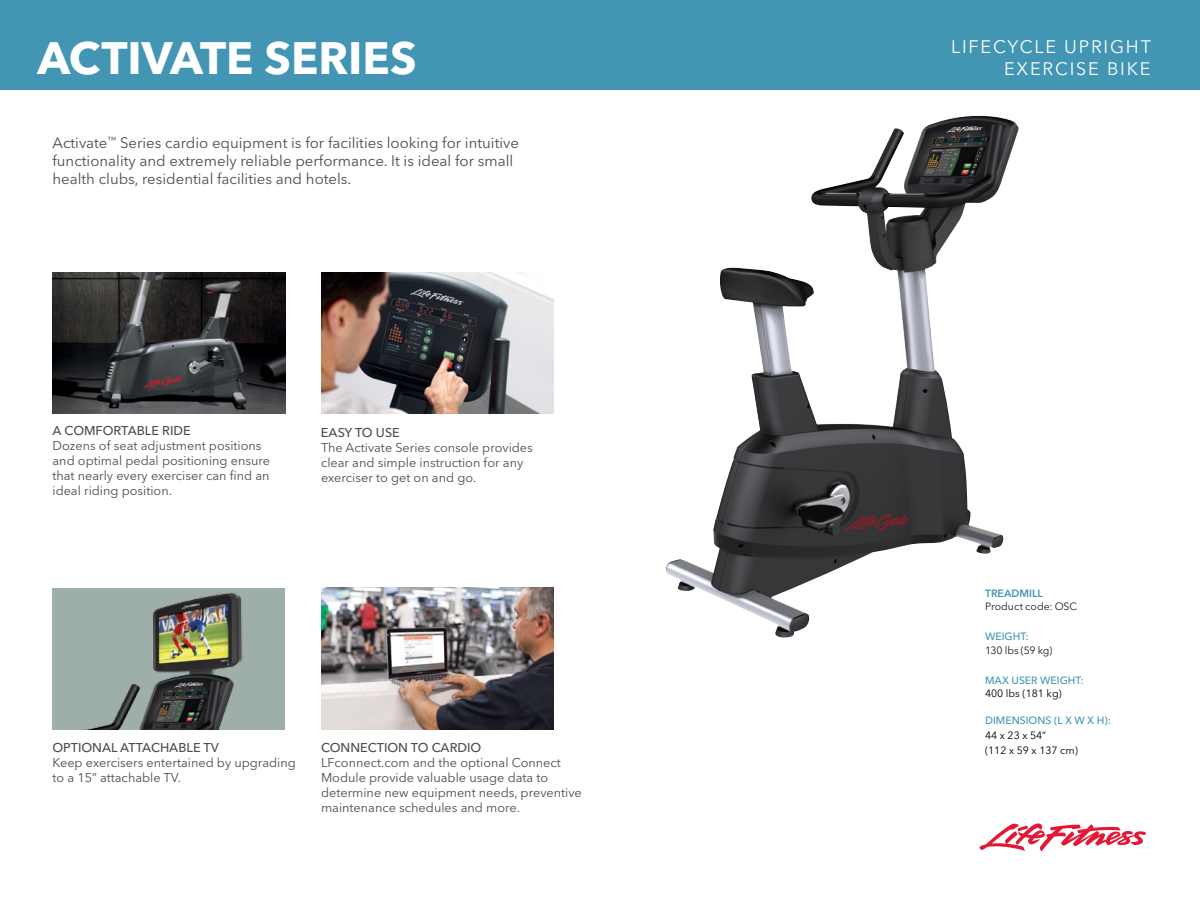
<style>
.page{position:relative;width:1200px;height:900px;background:#fff}
.page>*{position:absolute;margin:0;border:0;box-sizing:border-box;transform-origin:0 0}
.t1{font:700 45px "Avenir Next LT Pro";letter-spacing:-.005em;color:#fff}
.t2{font:18px/21.6px "Avenir Next LT Pro";letter-spacing:.1em;color:#fff;text-align:right}
.t3{font:15px/18px "Avenir Next LT Pro";color:#4d4d4f}
.t4{font:12.75px/15px "Avenir Next LT Pro";color:#4d4d4f}
.t5{font:500 12.75px "Avenir Next LT Pro";color:#4d4d4f}
.t6{font:500 10.5px "Avenir Next LT Pro";color:#4296b4}
.t7{font:10.5px/15px "Avenir Next LT Pro";color:#000}
.t8{font:10.5px "Avenir Next LT Pro";letter-spacing:-.005em;color:#1a1a1a}
.t9{font:600 10.5px "Avenir Next LT Pro";color:#4296b4}
</style>
<div class="page">
<svg style="left:980px;top:824px;width:166px;height:28px"></svg>
<div style="left:0;top:0;width:1200px;height:90px;background:#4296b4"></div>
<img style="left:666px;top:116px;width:338px;height:522px">
<img style="left:53px;top:272px;width:232px;height:141px">
<div style="left:52px;top:588px;width:233px;height:141px;background:#9eaeab"></div>
<img style="left:88px;top:592px;width:155px;height:137px">
<img style="left:321px;top:588px;width:233px;height:141px">
<img style="left:321px;top:272px;width:233px;height:141px">
<h1 class="t1" style="left:38px;top:30px;width:381px">ACTIVATE SERIES</h1>
<p class="t3" style="left:52px;top:134px;width:468px">Activate<sup>™</sup> Series cardio equipment is for facilities looking for intuitive functionality and extremely reliable performance. It is ideal for small health clubs, residential facilities and hotels.</p>
<p class="t5" style="left:52px;top:423px;width:140px">A COMFORTABLE RIDE</p>
<p class="t4" style="left:52px;top:439px;width:219px">Dozens of seat adjustment positions and optimal pedal positioning ensure that nearly every exerciser can find an ideal riding position.</p>
<p class="t5" style="left:321px;top:425px;width:80px">EASY TO USE</p>
<p class="t4" style="left:321px;top:440px;width:213px">The Activate Series console provides clear and simple instruction for any exerciser to get on and go.</p>
<p class="t5" style="left:52px;top:740px;width:168px">OPTIONAL ATTACHABLE TV</p>
<p class="t4" style="left:52px;top:755px;width:245px">Keep exercisers entertained by upgrading to a 15” attachable TV.</p>
<p class="t5" style="left:321px;top:740px;width:162px">CONNECTION TO CARDIO</p>
<p class="t4" style="left:321px;top:755px;width:262px">LFconnect.com and the optional Connect Module provide valuable usage data to determine new equipment needs, preventive maintenance schedules and more.</p>
<h2 class="t2" style="left:951px;top:36px;width:201px">LIFECYCLE UPRIGHT<br>EXERCISE BIKE</h2>
<p class="t9" style="left:985px;top:587px;width:59px">TREADMILL</p>
<p class="t8" style="left:985px;top:601px;width:93px">Product code: OSC</p>
<p class="t6" style="left:985px;top:630px;width:45px">WEIGHT:</p>
<p class="t8" style="left:985px;top:644px;width:69px">130 lbs (59 kg)</p>
<p class="t6" style="left:985px;top:674px;width:100px">MAX USER WEIGHT:</p>
<p class="t7" style="left:985px;top:686px;width:78px">400 lbs (181 kg)</p>
<p class="t6" style="left:985px;top:714px;width:127px">DIMENSIONS (L X W X H):</p>
<p class="t7" style="left:985px;top:728px;width:94px">44 x 23 x 54”<br>(112 x 59 x 137 cm)</p>
</div>
